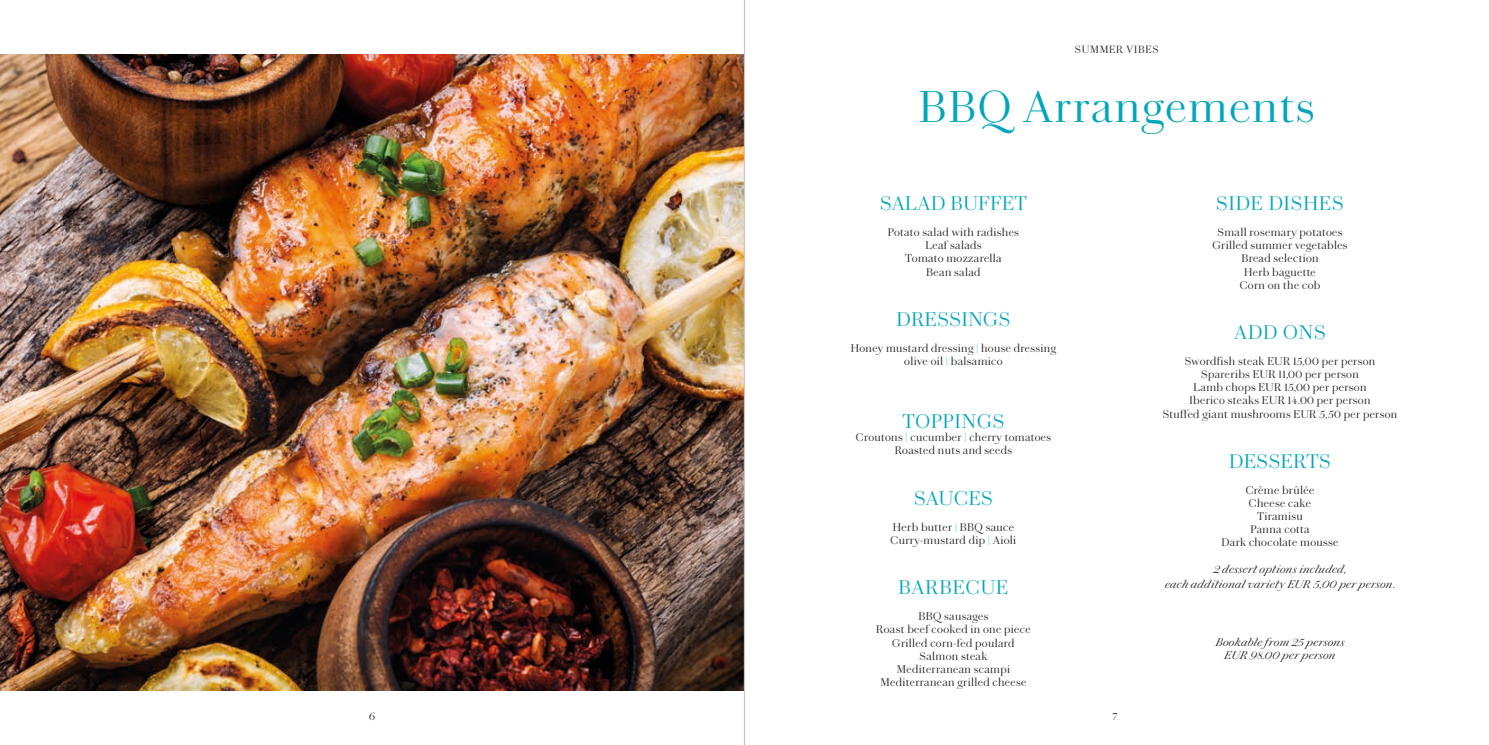
<style>
.page{position:relative;width:1489px;height:745px;background:#fff}
.page>*{position:absolute;margin:0;border:0;box-sizing:border-box;transform-origin:0 0}
.t1{font:300 45px "Chiswick Deck";letter-spacing:.04em;color:#00a6bc}
.t2{font:300 20px "Chiswick Deck";letter-spacing:.03em;color:#00a6bc}
.t3{font:300 20px "Chiswick Deck";letter-spacing:.05em;color:#00a6bc}
.t4{font:300 11.25px/13.1px "Chiswick Deck";letter-spacing:.03em;color:#1d1d1b;text-align:center}
.t5{font:italic 300 11.25px/15px "Chiswick Deck";letter-spacing:.03em;color:#1d1d1b;text-align:center}
.t6{font:300 10.62px "Chiswick Deck";letter-spacing:.07em;color:#1d1d1b}
.s1{color:#00a6bc}
.s2{font-style:normal}
</style>
<div class="page">
<img style="left:0;top:54px;width:743px;height:636px">
<hr style="left:743px;top:0;width:2px;height:744px;background:#c7c7c6">
<p class="t6" style="left:1074px;top:42px;width:85px">SUMMER VIBES</p>
<h1 class="t1" style="left:918px;top:74px;width:397px">BBQ Arrangements</h1>
<h2 class="t2" style="left:880px;top:188px;width:148px">SALAD BUFFET</h2>
<p class="t4" style="left:887px;top:225px;width:132px">Potato salad with radishes<br>Leaf salads<br>Tomato mozzarella<br>Bean salad</p>
<h2 class="t2" style="left:896px;top:304px;width:115px">DRESSINGS</h2>
<p class="t4" style="left:850px;top:341px;width:207px">Honey mustard dressing <span class="s1">|</span> house dressing olive oil <span class="s1">|</span> balsamico</p>
<h2 class="t3" style="left:902px;top:406px;width:103px">TOPPINGS</h2>
<p class="t4" style="left:855px;top:430px;width:197px">Croutons <span class="s1">|</span> cucumber <span class="s1">|</span> cherry tomatoes<br>Roasted nuts and seeds</p>
<h2 class="t2" style="left:914px;top:483px;width:80px">SAUCES</h2>
<p class="t4" style="left:890px;top:519px;width:127px;text-align:left">Herb butter <span class="s1">|</span> BBQ sauce<br>Curry-mustard dip <span class="s1">|</span> Aioli</p>
<h2 class="t3" style="left:898px;top:572px;width:111px">BARBECUE</h2>
<p class="t4" style="left:876px;top:609px;width:156px">BBQ sausages<br>Roast beef cooked in one piece<br>Grilled corn-fed poulard<br>Salmon steak<br>Mediterranean scampi<br>Mediterranean grilled cheese</p>
<p class="t6" style="left:369px;top:708px;width:7px">6</p>
<p class="t6" style="left:1112px;top:708px;width:7px">7</p>
<h2 class="t3" style="left:1216px;top:188px;width:129px">SIDE DISHES</h2>
<p class="t4" style="left:1212px;top:225px;width:137px">Small rosemary potatoes<br>Grilled summer vegetables<br>Bread selection<br>Herb baguette<br>Corn on the cob</p>
<h2 class="t2" style="left:1234px;top:317px;width:93px">ADD ONS</h2>
<p class="t4" style="left:1162px;top:354px;width:236px">Swordfish steak EUR 15,00 per person Spareribs EUR 11,00 per person<br>Lamb chops EUR 15,00 per person<br>Iberico steaks EUR 14.00 per person<br>Stuffed giant mushrooms EUR 5,50 per person</p>
<h2 class="t2" style="left:1229px;top:446px;width:103px">DESSERTS</h2>
<p class="t4" style="left:1221px;top:483px;width:118px">Crème brûlée<br>Cheese cake<br>Tiramisu<br>Panna cotta<br>Dark chocolate mousse</p>
<p class="t5" style="left:1164px;top:560px;width:231px">2 dessert options included,<br>each additional variety EUR 5,00 per person<span class="s2">.</span></p>
<p class="t5" style="left:1215px;top:634px;width:130px;line-height:13.1px">Bookable from 25 persons<br>EUR 98.00 per person</p>
</div>
